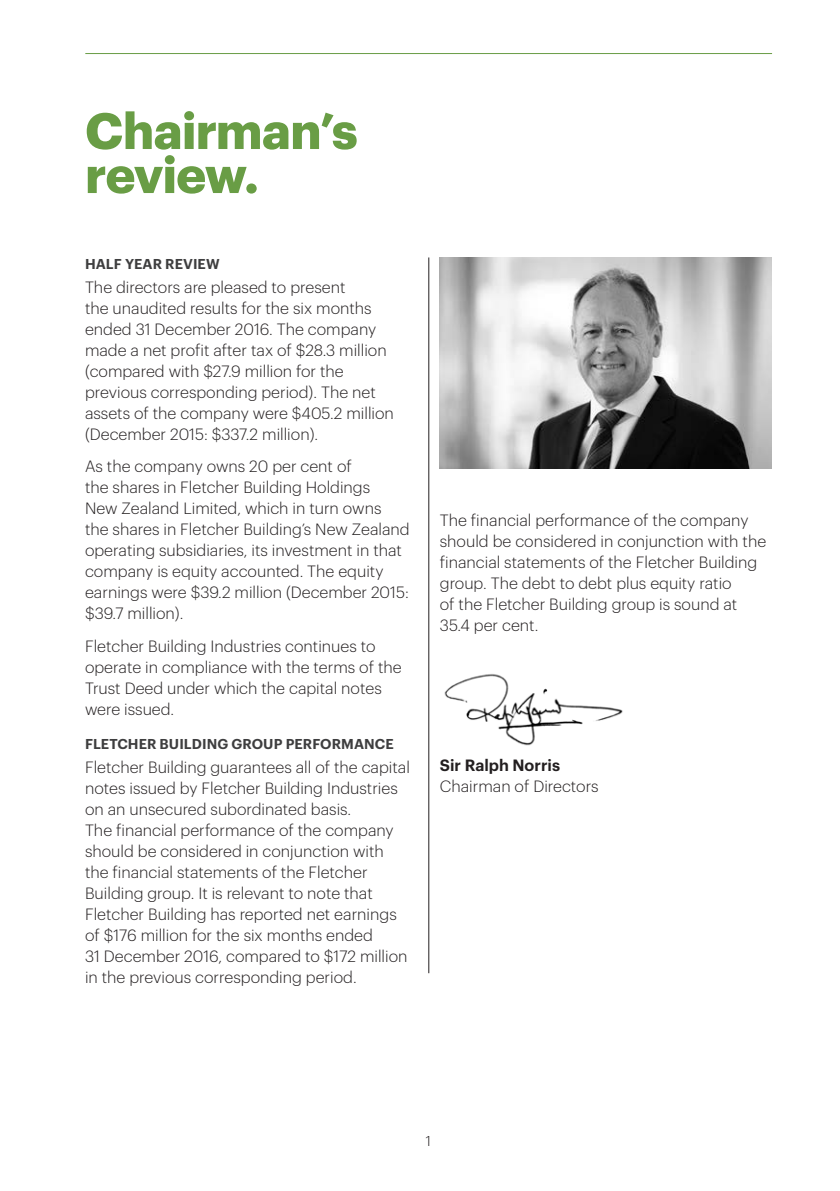
<style>
.page{position:relative;width:840px;height:1191px;background:#fff}
.page>*{position:absolute;margin:0;border:0;box-sizing:border-box;transform-origin:0 0}
.t1{font:700 50px/44px "Graphik";letter-spacing:-.015em;color:#699d45}
.t2{font:300 16px/21px "Graphik";color:#231f20}
.t3{font:600 16px "Graphik";color:#231f20}
.t4{font:600 14px "Graphik";letter-spacing:.005em;color:#3e3e3f}
.t5{font:300 14px "Graphik";color:#231f20}
</style>
<div class="page">
<img style="left:444px;top:674px;width:179px;height:72px">
<hr style="left:428px;top:257px;width:1px;height:716px;background:#231f20">
<img style="left:439px;top:257px;width:332px;height:211px">
<hr style="left:85px;top:53px;width:686px;height:1px;background:#699d45">
<h1 class="t1" style="left:85px;top:104px;width:274px">Chairman’s review.</h1>
<p class="t4" style="left:85px;top:253px;width:136px">HALF YEAR REVIEW</p>
<p class="t2" style="left:85px;top:275px;width:310px">The directors are pleased to present<br>the unaudited results for the six months ended 31 December 2016. The company made a net profit after tax of $28.3 million (compared with $27.9 million for the previous corresponding period). The net assets of the company were $405.2 million (December 2015: $337.2 million).</p>
<p class="t2" style="left:85px;top:454px;width:326px">As the company owns 20 per cent of<br>the shares in Fletcher Building Holdings<br>New Zealand Limited, which in turn owns<br>the shares in Fletcher Building’s New Zealand operating subsidiaries, its investment in that company is equity accounted. The equity earnings were $39.2 million (December 2015: $39.7 million).</p>
<p class="t2" style="left:85px;top:634px;width:318px">Fletcher Building Industries continues to operate in compliance with the terms of the Trust Deed under which the capital notes were issued.</p>
<p class="t4" style="left:85px;top:733px;width:310px">FLETCHER BUILDING GROUP PERFORMANCE</p>
<p class="t2" style="left:85px;top:755px;width:326px">Fletcher Building guarantees all of the capital notes issued by Fletcher Building Industries on an unsecured subordinated basis.<br>The financial performance of the company should be considered in conjunction with the financial statements of the Fletcher Building group. It is relevant to note that Fletcher Building has reported net earnings of $176 million for the six months ended<br>31 December 2016, compared to $172 million in the previous corresponding period.</p>
<p class="t2" style="left:439px;top:508px;width:327px">The financial performance of the company should be considered in conjunction with the financial statements of the Fletcher Building group. The debt to debt plus equity ratio<br>of the Fletcher Building group is sound at 35.4 per cent.</p>
<p class="t3" style="left:439px;top:753px;width:122px">Sir Ralph Norris</p>
<p class="t2" style="left:439px;top:775px;width:160px">Chairman of Directors</p>
<p class="t5" style="left:425px;top:1130px;width:7px">1</p>
</div>
